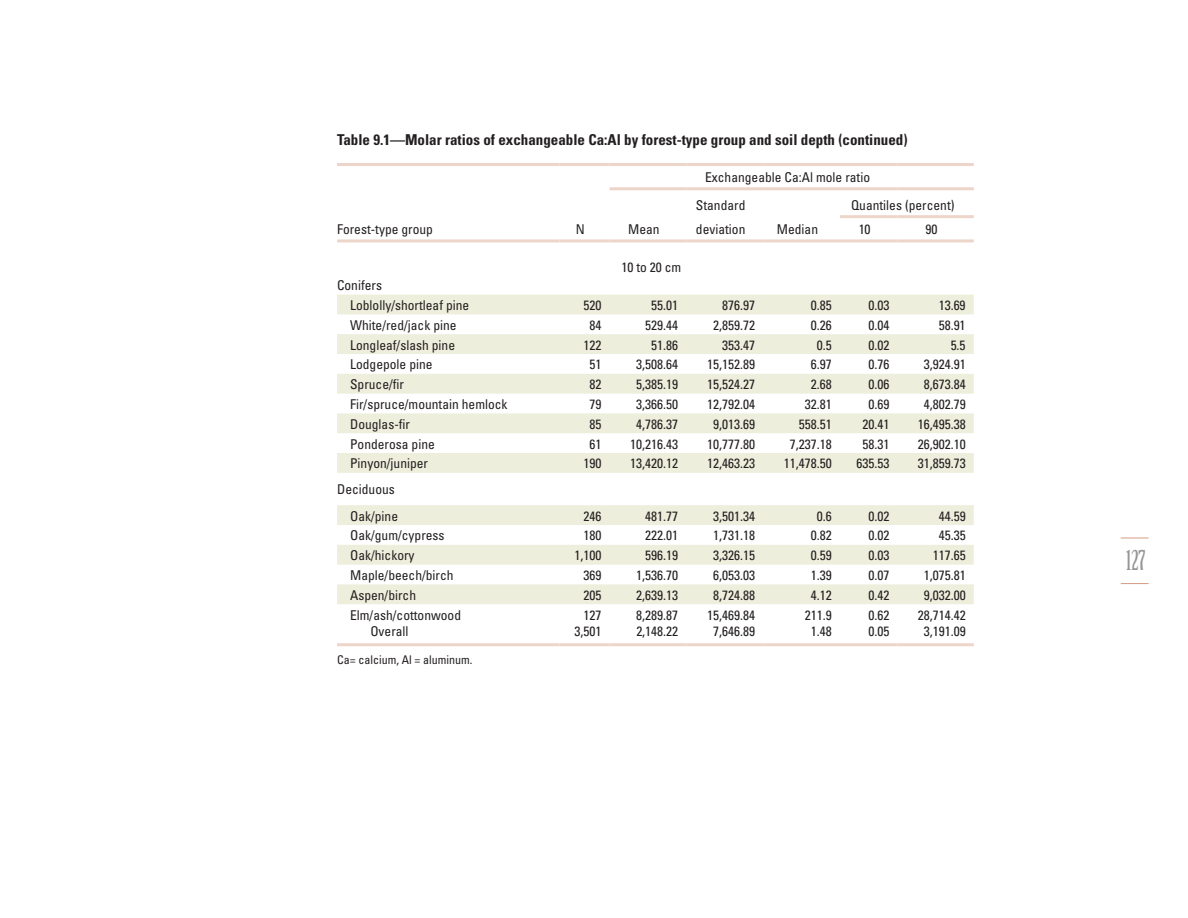
<style>
.page{position:relative;width:1188px;height:918px;background:#fff}
.page>*{position:absolute;margin:0;border:0;box-sizing:border-box;transform-origin:0 0}
.t1{font:27px "Birch Std";color:#949698}
.t2{font:700 condensed 15px "Univers";color:#231f20}
.t3{font:condensed 13.5px/27.9px "Univers";color:#231f20}
.t4{font:condensed 12px "Univers";color:#231f20}
</style>
<div class="page">
<svg style="left:1121px;top:583px;width:28px;height:1px"></svg>
<svg style="left:1121px;top:538px;width:28px;height:1px"></svg>
<svg style="left:337px;top:295px;width:637px;height:309px;fill:#f1f1e3"></svg>
<hr style="left:337px;top:643px;width:223px;height:3px;background:#edd5ca">
<hr style="left:560px;top:643px;width:50px;height:3px;background:#edd5ca">
<hr style="left:610px;top:643px;width:76px;height:3px;background:#edd5ca">
<hr style="left:686px;top:643px;width:77px;height:3px;background:#edd5ca">
<hr style="left:763px;top:643px;width:77px;height:3px;background:#edd5ca">
<hr style="left:840px;top:643px;width:57px;height:3px;background:#edd5ca">
<hr style="left:897px;top:643px;width:77px;height:3px;background:#edd5ca">
<hr style="left:337px;top:163px;width:223px;height:3px;background:#edd5ca">
<hr style="left:560px;top:163px;width:50px;height:3px;background:#edd5ca">
<hr style="left:610px;top:163px;width:76px;height:3px;background:#edd5ca">
<hr style="left:686px;top:163px;width:77px;height:3px;background:#edd5ca">
<hr style="left:763px;top:163px;width:77px;height:3px;background:#edd5ca">
<hr style="left:840px;top:163px;width:57px;height:3px;background:#edd5ca">
<hr style="left:897px;top:163px;width:77px;height:3px;background:#edd5ca">
<hr style="left:610px;top:187px;width:76px;height:3px;background:#edd5ca">
<hr style="left:686px;top:187px;width:77px;height:3px;background:#edd5ca">
<hr style="left:763px;top:187px;width:77px;height:3px;background:#edd5ca">
<hr style="left:840px;top:187px;width:57px;height:3px;background:#edd5ca">
<hr style="left:897px;top:187px;width:77px;height:3px;background:#edd5ca">
<hr style="left:337px;top:239px;width:223px;height:3px;background:#edd5ca">
<hr style="left:560px;top:239px;width:50px;height:3px;background:#edd5ca">
<hr style="left:610px;top:239px;width:76px;height:3px;background:#edd5ca">
<hr style="left:686px;top:239px;width:77px;height:3px;background:#edd5ca">
<hr style="left:763px;top:239px;width:77px;height:3px;background:#edd5ca">
<hr style="left:840px;top:239px;width:57px;height:3px;background:#edd5ca">
<hr style="left:897px;top:239px;width:77px;height:3px;background:#edd5ca">
<hr style="left:840px;top:215px;width:57px;height:3px;background:#edd5ca">
<hr style="left:897px;top:215px;width:77px;height:3px;background:#edd5ca">
<p class="t2" style="left:337px;top:130px;width:572px">Table 9.1—Molar ratios of exchangeable Ca:Al by forest-type group and soil depth (continued)</p>
<p class="t3" style="left:696px;top:163px;width:176px;text-indent:9px">Exchangeable Ca:Al mole ratio<br>Standard</p>
<p class="t3" style="left:851px;top:191px;width:105px">Quantiles (percent)</p>
<p class="t3" style="left:337px;top:215px;width:97px">Forest-type group</p>
<p class="t3" style="left:576px;top:215px;width:11px">N</p>
<p class="t3" style="left:628px;top:215px;width:33px">Mean</p>
<p class="t3" style="left:696px;top:215px;width:51px">deviation</p>
<p class="t3" style="left:777px;top:215px;width:43px">Median</p>
<p class="t3" style="left:859px;top:215px;width:13px">10</p>
<p class="t3" style="left:926px;top:215px;width:13px">90</p>
<p class="t3" style="left:621px;top:253px;width:61px">10 to 20 cm</p>
<p class="t3" style="left:350px;top:275px;width:121px;line-height:19.8px;text-indent:-13px">Conifers<br>Loblolly/shortleaf pine</p>
<p class="t3" style="left:583px;top:291px;width:19px">520</p>
<p class="t3" style="left:651px;top:291px;width:28px">55.01</p>
<p class="t3" style="left:722px;top:291px;width:34px">876.97</p>
<p class="t3" style="left:811px;top:291px;width:22px">0.85</p>
<p class="t3" style="left:868px;top:291px;width:22px">0.03</p>
<p class="t3" style="left:939px;top:291px;width:28px">13.69</p>
<p class="t3" style="left:350px;top:311px;width:108px">White/red/jack pine</p>
<p class="t3" style="left:589px;top:311px;width:13px">84</p>
<p class="t3" style="left:645px;top:311px;width:34px">529.44</p>
<p class="t3" style="left:713px;top:311px;width:43px">2,859.72</p>
<p class="t3" style="left:811px;top:311px;width:22px">0.26</p>
<p class="t3" style="left:868px;top:311px;width:22px">0.04</p>
<p class="t3" style="left:939px;top:311px;width:28px">58.91</p>
<p class="t3" style="left:350px;top:331px;width:106px">Longleaf/slash pine</p>
<p class="t3" style="left:583px;top:331px;width:19px">122</p>
<p class="t3" style="left:651px;top:331px;width:28px">51.86</p>
<p class="t3" style="left:722px;top:331px;width:34px">353.47</p>
<p class="t3" style="left:817px;top:331px;width:16px">0.5</p>
<p class="t3" style="left:868px;top:331px;width:22px">0.02</p>
<p class="t3" style="left:951px;top:331px;width:16px">5.5</p>
<p class="t3" style="left:350px;top:350px;width:84px">Lodgepole pine</p>
<p class="t3" style="left:589px;top:350px;width:13px">51</p>
<p class="t3" style="left:636px;top:350px;width:43px">3,508.64</p>
<p class="t3" style="left:707px;top:350px;width:49px">15,152.89</p>
<p class="t3" style="left:811px;top:350px;width:22px">6.97</p>
<p class="t3" style="left:868px;top:350px;width:22px">0.76</p>
<p class="t3" style="left:924px;top:350px;width:43px">3,924.91</p>
<p class="t3" style="left:350px;top:370px;width:56px">Spruce/fir</p>
<p class="t3" style="left:589px;top:370px;width:13px">82</p>
<p class="t3" style="left:636px;top:370px;width:43px">5,385.19</p>
<p class="t3" style="left:707px;top:370px;width:49px">15,524.27</p>
<p class="t3" style="left:811px;top:370px;width:22px">2.68</p>
<p class="t3" style="left:868px;top:370px;width:22px">0.06</p>
<p class="t3" style="left:924px;top:370px;width:43px">8,673.84</p>
<p class="t3" style="left:350px;top:390px;width:159px">Fir/spruce/mountain hemlock</p>
<p class="t3" style="left:589px;top:390px;width:13px">79</p>
<p class="t3" style="left:636px;top:390px;width:43px">3,366.50</p>
<p class="t3" style="left:707px;top:390px;width:49px">12,792.04</p>
<p class="t3" style="left:805px;top:390px;width:28px">32.81</p>
<p class="t3" style="left:868px;top:390px;width:22px">0.69</p>
<p class="t3" style="left:924px;top:390px;width:43px">4,802.79</p>
<p class="t3" style="left:350px;top:410px;width:61px">Douglas-fir</p>
<p class="t3" style="left:589px;top:410px;width:13px">85</p>
<p class="t3" style="left:636px;top:410px;width:43px">4,786.37</p>
<p class="t3" style="left:713px;top:410px;width:43px">9,013.69</p>
<p class="t3" style="left:799px;top:410px;width:34px">558.51</p>
<p class="t3" style="left:862px;top:410px;width:28px">20.41</p>
<p class="t3" style="left:918px;top:410px;width:49px">16,495.38</p>
<p class="t3" style="left:350px;top:430px;width:86px">Ponderosa pine</p>
<p class="t3" style="left:589px;top:430px;width:13px">61</p>
<p class="t3" style="left:630px;top:430px;width:49px">10,216.43</p>
<p class="t3" style="left:707px;top:430px;width:49px">10,777.80</p>
<p class="t3" style="left:790px;top:430px;width:43px">7,237.18</p>
<p class="t3" style="left:862px;top:430px;width:28px">58.31</p>
<p class="t3" style="left:918px;top:430px;width:49px">26,902.10</p>
<p class="t3" style="left:350px;top:449px;width:79px">Pinyon/juniper</p>
<p class="t3" style="left:583px;top:449px;width:19px">190</p>
<p class="t3" style="left:630px;top:449px;width:49px">13,420.12</p>
<p class="t3" style="left:707px;top:449px;width:49px">12,463.23</p>
<p class="t3" style="left:784px;top:449px;width:49px">11,478.50</p>
<p class="t3" style="left:856px;top:449px;width:34px">635.53</p>
<p class="t3" style="left:918px;top:449px;width:49px">31,859.73</p>
<p class="t3" style="left:337px;top:476px;width:63px;line-height:26.1px;text-align:right">Deciduous<br>Oak/pine</p>
<p class="t3" style="left:583px;top:502px;width:19px">246</p>
<p class="t3" style="left:645px;top:502px;width:34px">481.77</p>
<p class="t3" style="left:713px;top:502px;width:43px">3,501.34</p>
<p class="t3" style="left:817px;top:502px;width:16px">0.6</p>
<p class="t3" style="left:868px;top:502px;width:22px">0.02</p>
<p class="t3" style="left:939px;top:502px;width:28px">44.59</p>
<p class="t3" style="left:350px;top:521px;width:96px">Oak/gum/cypress</p>
<p class="t3" style="left:583px;top:521px;width:19px">180</p>
<p class="t3" style="left:645px;top:521px;width:34px">222.01</p>
<p class="t3" style="left:713px;top:521px;width:43px">1,731.18</p>
<p class="t3" style="left:811px;top:521px;width:22px">0.82</p>
<p class="t3" style="left:868px;top:521px;width:22px">0.02</p>
<p class="t3" style="left:939px;top:521px;width:28px">45.35</p>
<p class="t3" style="left:350px;top:541px;width:66px">Oak/hickory</p>
<p class="t3" style="left:575px;top:541px;width:28px">1,100</p>
<p class="t3" style="left:645px;top:541px;width:34px">596.19</p>
<p class="t3" style="left:713px;top:541px;width:43px">3,326.15</p>
<p class="t3" style="left:811px;top:541px;width:22px">0.59</p>
<p class="t3" style="left:868px;top:541px;width:22px">0.03</p>
<p class="t3" style="left:933px;top:541px;width:34px">117.65</p>
<p class="t3" style="left:350px;top:561px;width:105px">Maple/beech/birch</p>
<p class="t3" style="left:583px;top:561px;width:19px">369</p>
<p class="t3" style="left:636px;top:561px;width:43px">1,536.70</p>
<p class="t3" style="left:713px;top:561px;width:43px">6,053.03</p>
<p class="t3" style="left:811px;top:561px;width:22px">1.39</p>
<p class="t3" style="left:868px;top:561px;width:22px">0.07</p>
<p class="t3" style="left:924px;top:561px;width:43px">1,075.81</p>
<p class="t3" style="left:350px;top:581px;width:67px">Aspen/birch</p>
<p class="t3" style="left:583px;top:581px;width:19px">205</p>
<p class="t3" style="left:636px;top:581px;width:43px">2,639.13</p>
<p class="t3" style="left:713px;top:581px;width:43px">8,724.88</p>
<p class="t3" style="left:811px;top:581px;width:22px">4.12</p>
<p class="t3" style="left:868px;top:581px;width:22px">0.42</p>
<p class="t3" style="left:924px;top:581px;width:43px">9,032.00</p>
<p class="t3" style="left:350px;top:601px;width:112px">Elm/ash/cottonwood</p>
<p class="t3" style="left:583px;top:601px;width:19px">127</p>
<p class="t3" style="left:636px;top:601px;width:43px">8,289.87</p>
<p class="t3" style="left:707px;top:601px;width:49px">15,469.84</p>
<p class="t3" style="left:805px;top:601px;width:28px">211.9</p>
<p class="t3" style="left:868px;top:601px;width:22px">0.62</p>
<p class="t3" style="left:918px;top:601px;width:49px">28,714.42</p>
<p class="t3" style="left:370px;top:617px;width:40px">Overall</p>
<p class="t3" style="left:575px;top:617px;width:28px">3,501</p>
<p class="t3" style="left:636px;top:617px;width:43px">2,148.22</p>
<p class="t3" style="left:713px;top:617px;width:43px">7,646.89</p>
<p class="t3" style="left:811px;top:617px;width:22px">1.48</p>
<p class="t3" style="left:868px;top:617px;width:22px">0.05</p>
<p class="t3" style="left:924px;top:617px;width:43px">3,191.09</p>
<p class="t4" style="left:337px;top:652px;width:137px">Ca= calcium, Al = aluminum.</p>
<h1 class="t1" style="left:1126px;top:545px;width:21px">127</h1>
</div>
